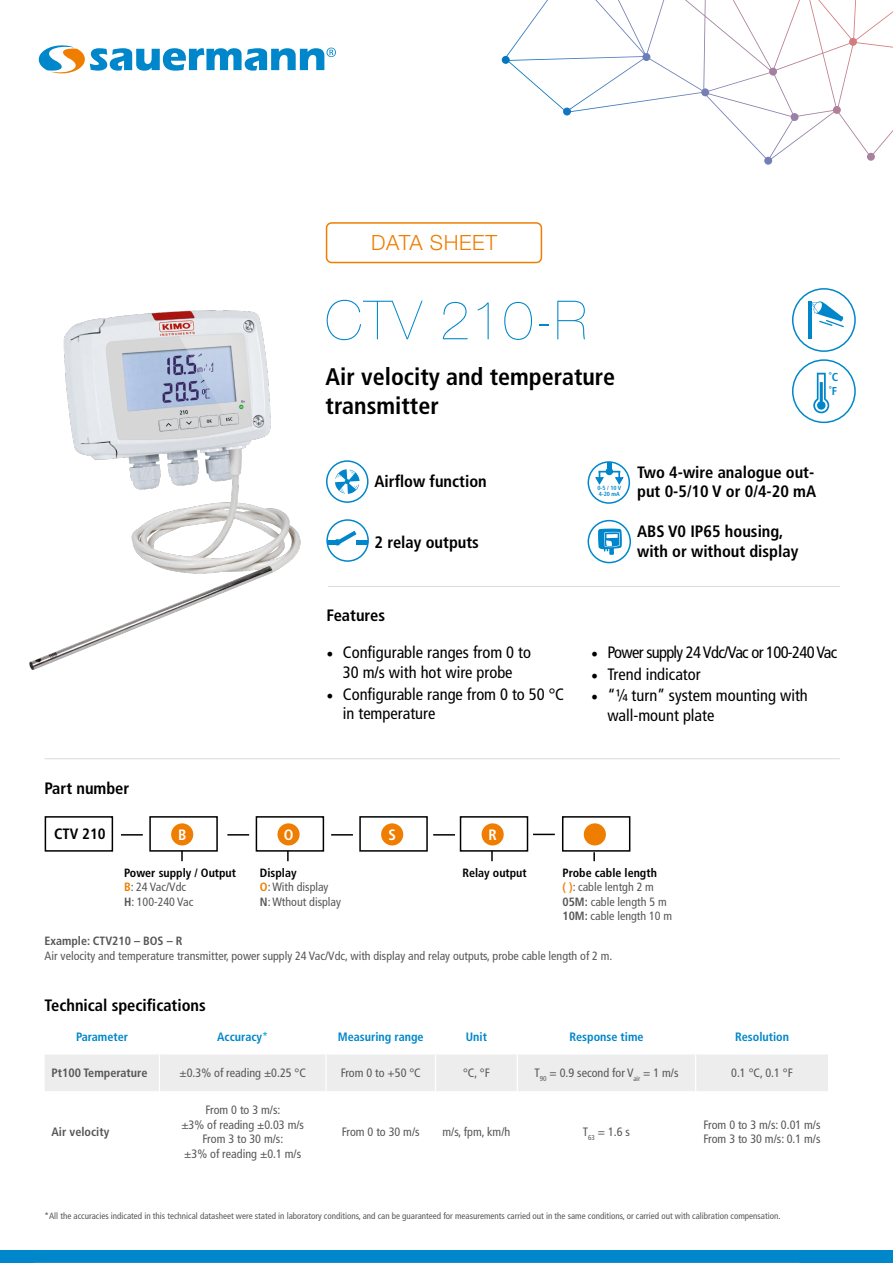
<style>
.page{position:relative;width:893px;height:1263px;background:#fff}
.page>*{position:absolute;margin:0;border:0;box-sizing:border-box;transform-origin:0 0}
.t1{font:200 54px "Helvetica Neue LT Std";letter-spacing:.03em;color:#0086ca}
.t2{font:700 condensed 24px/28.8px "Frutiger LT Std";color:#000}
.t3{font:300 21px "Helvetica Neue LT Std";letter-spacing:.03em;color:#ef7d00}
.t4{font:700 condensed 16.5px/19.8px "Frutiger LT Std";color:#000}
.t5{font:condensed 16.5px/19.8px "Frutiger LT Std";color:#000}
.t6{font:condensed 16.5px "Frutiger LT Std";letter-spacing:-.04em;color:#000}
.t7{font:700 condensed 15px "Frutiger LT Std";color:#000}
.t8{font:700 condensed 15px "Frutiger LT Std";color:#fff}
.t9{font:condensed 12.15px/14.5px "Frutiger LT Std";color:#575756;text-align:center}
.t10{font:700 condensed 12.15px "Frutiger LT Std";color:#0086ca}
.t11{font:700 condensed 12.15px "Frutiger LT Std";color:#575756}
.t12{font:condensed 12px/14.4px "Frutiger LT Std";color:#575756}
.t13{font:700 condensed 12px "Frutiger LT Std";color:#575756}
.t14{font:700 condensed 12px "Frutiger LT Std";color:#000}
.t15{font:700 condensed 11.4px/13.8px "Frutiger LT Std";color:#0086ca}
.t16{font:condensed 9px "Frutiger LT Std";color:#575756}
.t17{font:700 condensed 6px/6px "Frutiger LT Std";color:#0086ca}
.s1{font-family:"Minion Pro";font-stretch:normal;font-size:18px}
.s2{font-weight:700;color:#000}
.s3{font-weight:700;color:#ef7d00}
.s4{font-weight:700}
.s5{font-weight:400;color:#009fe3}
</style>
<div class="page">
<svg style="left:502px;top:0;width:391px;height:165px"></svg>
<div style="left:0;top:1251px;width:893px;height:12px;background:#0086ca"></div>
<hr style="left:328px;top:586px;width:512px;height:1px;background:#dadada">
<div style="left:326px;top:222px;width:216px;height:41px;border:2px solid #ef7d00;border-radius:5px"></div>
<div style="left:45px;top:1055px;width:783px;height:36px;background:#ededed"></div>
<hr style="left:159px;top:1054px;width:1px;height:37px;background:#fff">
<hr style="left:325px;top:1054px;width:2px;height:37px;background:#fff">
<hr style="left:435px;top:1054px;width:1px;height:37px;background:#fff">
<hr style="left:517px;top:1054px;width:1px;height:37px;background:#fff">
<hr style="left:695px;top:1054px;width:1px;height:37px;background:#fff">
<hr style="left:34px;top:1262px;width:765px;height:1px;background:#dadada">
<hr style="left:45px;top:758px;width:795px;height:1px;background:#dadada">
<div style="left:792px;top:359px;width:64px;height:64px;border:2px solid #0086ca;border-radius:50%"></div>
<svg style="left:813px;top:373px;width:16px;height:40px"></svg>
<div style="left:326px;top:519px;width:43px;height:43px;border:2px solid #0086ca;border-radius:50%"></div>
<hr style="left:327px;top:540px;width:10px;height:4px;background:#0086ca">
<svg style="left:339px;top:531px;width:18px;height:12px"></svg>
<hr style="left:356px;top:540px;width:12px;height:4px;background:#0086ca">
<div style="left:334px;top:539px;width:7px;height:6px;background:#0086ca;border-radius:50%"></div>
<img style="left:29px;top:310px;width:272px;height:360px">
<div style="left:792px;top:288px;width:64px;height:64px;border:2px solid #0086ca;border-radius:50%"></div>
<hr style="left:808px;top:301px;width:3px;height:38px;background:#0086ca">
<svg style="left:811px;top:301px;width:33px;height:26px"></svg>
<div style="left:326px;top:460px;width:43px;height:43px;border:2px solid #0086ca;border-radius:50%"></div>
<svg style="left:335px;top:469px;width:25px;height:25px"></svg>
<div style="left:588px;top:461px;width:42px;height:43px;border:2px solid #0086ca;border-radius:50%"></div>
<hr style="left:607px;top:462px;width:4px;height:10px;background:#0086ca">
<div style="left:606px;top:468px;width:7px;height:7px;background:#0086ca;border-radius:50%"></div>
<svg style="left:595px;top:471px;width:29px;height:14px"></svg>
<div style="left:588px;top:520px;width:43px;height:43px;border:2px solid #0086ca;border-radius:50%"></div>
<svg style="left:598px;top:528px;width:24px;height:27px"></svg>
<svg style="left:38px;top:45px;width:298px;height:29px"></svg>
<div style="left:149px;top:816px;width:69px;height:36px;border:2px solid #000"></div>
<div style="left:256px;top:816px;width:68px;height:36px;border:2px solid #000"></div>
<div style="left:359px;top:816px;width:69px;height:36px;border:2px solid #000"></div>
<div style="left:460px;top:816px;width:68px;height:36px;border:2px solid #000"></div>
<div style="left:171px;top:823px;width:22px;height:22px;background:#ef7d00;border-radius:50%"></div>
<div style="left:277px;top:823px;width:23px;height:22px;background:#ef7d00;border-radius:50%"></div>
<div style="left:381px;top:823px;width:22px;height:22px;background:#ef7d00;border-radius:50%"></div>
<div style="left:482px;top:823px;width:22px;height:22px;background:#ef7d00;border-radius:50%"></div>
<div style="left:45px;top:816px;width:68px;height:36px;border:2px solid #000"></div>
<svg style="left:121px;top:834px;width:22px;height:1px"></svg>
<svg style="left:227px;top:834px;width:22px;height:1px"></svg>
<svg style="left:331px;top:834px;width:22px;height:1px"></svg>
<svg style="left:433px;top:834px;width:22px;height:1px"></svg>
<svg style="left:181px;top:851px;width:2px;height:10px"></svg>
<svg style="left:287px;top:851px;width:2px;height:10px"></svg>
<svg style="left:491px;top:851px;width:2px;height:10px"></svg>
<div style="left:562px;top:816px;width:68px;height:36px;border:2px solid #000"></div>
<div style="left:584px;top:823px;width:22px;height:22px;background:#ef7d00;border-radius:50%"></div>
<svg style="left:593px;top:852px;width:2px;height:9px"></svg>
<svg style="left:533px;top:834px;width:22px;height:1px"></svg>
<h3 class="t3" style="left:371px;top:229px;width:127px">DATA SHEET</h3>
<h1 class="t1" style="left:325px;top:289px;width:264px">CTV 210-R</h1>
<h2 class="t2" style="left:326px;top:363px;width:291px">Air velocity and temperature transmitter</h2>
<p class="t15" style="left:829px;top:370px;width:10px">˚C ˚F</p>
<h3 class="t4" style="left:375px;top:471px;width:114px">Airflow function</h3>
<h3 class="t4" style="left:375px;top:532px;width:106px">2 relay outputs</h3>
<p class="t17" style="left:597px;top:485px;width:25px">0-5 / 10 V<br>4-20 mA</p>
<h3 class="t4" style="left:637px;top:462px;width:181px">Two 4-wire analogue out&shy;put 0-5/10 V or 0/4-20 mA</h3>
<h3 class="t4" style="left:637px;top:521px;width:163px">ABS V0 IP65 housing, with or without display</h3>
<h3 class="t4" style="left:45px;top:778px;width:86px">Part number</h3>
<h3 class="t4" style="left:326px;top:606px;width:60px">Features</h3>
<h3 class="t5" style="left:326px;top:642px;width:206px;text-align:center"><span class="s1">•</span> Configurable ranges from 0 to<br>30 m/s with hot wire probe</h3>
<h3 class="t5" style="left:343px;top:684px;width:223px;text-indent:-16px"><span class="s1">•</span> Configurable range from 0 to 50 °C in temperature</h3>
<p class="t7" style="left:54px;top:825px;width:53px">CTV 210</p>
<p class="t8" style="left:178px;top:825px;width:10px">B</p>
<p class="t8" style="left:284px;top:825px;width:11px">O</p>
<p class="t8" style="left:389px;top:825px;width:9px">S</p>
<p class="t8" style="left:489px;top:825px;width:10px">R</p>
<h3 class="t6" style="left:591px;top:642px;width:248px"><span class="s1">•</span> Power supply 24 Vdc/Vac or 100-240 Vac</h3>
<h3 class="t5" style="left:591px;top:664px;width:111px"><span class="s1">•</span> Trend indicator</h3>
<h3 class="t5" style="left:607px;top:686px;width:202px;text-indent:-16px"><span class="s1">•</span> “¼ turn” system mounting with wall-mount plate</h3>
<p class="t12" style="left:124px;top:866px;width:113px"><span class="s2">Power supply / Output<br></span><span class="s3">B</span>: 24 Vac/Vdc<br><span class="s4">H</span>: 100-240 Vac</p>
<p class="t12" style="left:260px;top:866px;width:83px"><span class="s2">Display<br></span><span class="s3">O</span>: With display<br><span class="s4">N</span>: Wthout display</p>
<p class="t14" style="left:462px;top:866px;width:66px">Relay output</p>
<p class="t12" style="left:562px;top:866px;width:111px"><span class="s2">Probe cable length<br></span><span class="s3">( )</span>: cable lentgh 2 m<br><span class="s4">05M:</span> cable length 5 m<br><span class="s4">10M:</span> cable length 10 m</p>
<p class="t13" style="left:45px;top:934px;width:139px">Example: CTV210 – BOS – R</p>
<p class="t12" style="left:45px;top:949px;width:569px">Air velocity and temperature transmitter, power supply 24 Vac/Vdc, with display and relay outputs, probe cable length of 2 m.</p>
<h3 class="t4" style="left:45px;top:995px;width:163px">Technical specifications</h3>
<p class="t10" style="left:76px;top:1029px;width:54px">Parameter</p>
<p class="t10" style="left:217px;top:1029px;width:53px">Accuracy<span class="s5">*</span></p>
<p class="t10" style="left:338px;top:1029px;width:87px">Measuring range</p>
<p class="t10" style="left:466px;top:1029px;width:23px">Unit</p>
<p class="t10" style="left:569px;top:1029px;width:76px">Response time</p>
<p class="t10" style="left:735px;top:1029px;width:55px">Resolution</p>
<p class="t11" style="left:52px;top:1066px;width:97px">Pt100 Temperature</p>
<p class="t9" style="left:180px;top:1066px;width:128px">±0.3% of reading ±0.25 °C</p>
<p class="t9" style="left:341px;top:1066px;width:82px">From 0 to +50 °C</p>
<p class="t9" style="left:463px;top:1066px;width:28px">°C, °F</p>
<p class="t9" style="left:534px;top:1066px;width:146px">T<sub>90</sub> = 0.9 second for V<sub>air</sub> = 1 m/s</p>
<p class="t9" style="left:731px;top:1066px;width:63px">0.1 °C, 0.1 °F</p>
<p class="t11" style="left:52px;top:1124px;width:59px">Air velocity</p>
<p class="t9" style="left:181px;top:1102px;width:124px">From 0 to 3 m/s:<br>±3% of reading ±0.03 m/s<br>From 3 to 30 m/s:<br>±3% of reading ±0.1 m/s</p>
<p class="t9" style="left:342px;top:1124px;width:79px">From 0 to 30 m/s</p>
<p class="t9" style="left:443px;top:1124px;width:69px">m/s, fpm, km/h</p>
<p class="t9" style="left:583px;top:1124px;width:49px">T<sub>63</sub> = 1.6 s</p>
<p class="t9" style="left:704px;top:1117px;width:119px;text-align:left">From 0 to 3 m/s: 0.01 m/s<br>From 3 to 30 m/s: 0.1 m/s</p>
<p class="t16" style="left:45px;top:1210px;width:737px">*All the accuracies indicated in this technical datasheet were stated in laboratory conditions, and can be guaranteed for measurements carried out in the same conditions, or carried out with calibration compensation.</p>
</div>
